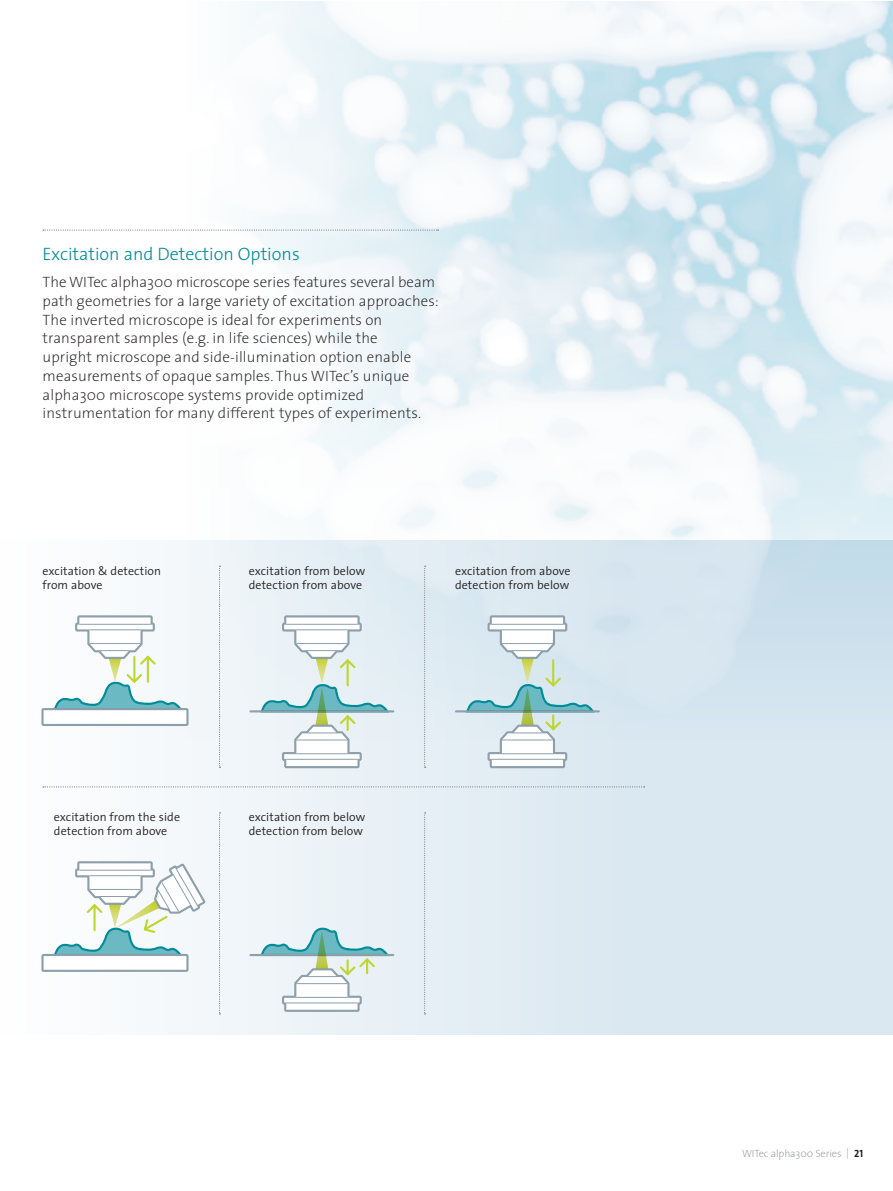
<style>
.page{position:relative;width:893px;height:1191px;background:#fff}
.page>*{position:absolute;margin:0;border:0;box-sizing:border-box;transform-origin:0 0}
.t1{font:300 18px "The Sans";color:#008b98}
.t2{font:200 15px/18.8px "The Sans";letter-spacing:.01em;color:#231f20}
.t3{font:300 12px/14.2px "The Sans";letter-spacing:.01em;color:#231f20}
.t4{font:200 10.5px "The Sans";letter-spacing:-.01em;color:#939598}
.s1{font-family:"The Sans Extra Light Caps";font-weight:400}
.s2{font-family:"The Sans Bold Caps";font-weight:400;color:#231f20}
</style>
<div class="page">
<img style="left:644px;top:1px;width:248px;height:234px">
<svg style="left:42px;top:1px;width:602px;height:234px"></svg>
<svg style="left:256px;top:235px;width:636px;height:305px;fill:#f3f7fa"></svg>
<div style="left:0;top:540px;width:892px;height:495px;background:linear-gradient(to right,#fcfdfd,#cfe1ed)"></div>
<svg style="left:43px;top:229px;width:396px;height:2px"></svg>
<svg style="left:43px;top:786px;width:602px;height:1px"></svg>
<hr style="left:250px;top:954px;width:143px;height:2px;background:#8c9faa">
<svg style="left:260px;top:927px;width:129px;height:85px"></svg>
<hr style="left:286px;top:1002px;width:71px;height:1px;background:#8c9faa">
<hr style="left:296px;top:997px;width:51px;height:1px;background:#8c9faa">
<hr style="left:296px;top:983px;width:51px;height:1px;background:#8c9faa">
<hr style="left:307px;top:976px;width:30px;height:1px;background:#8c9faa">
<svg style="left:41px;top:615px;width:148px;height:111px"></svg>
<hr style="left:250px;top:710px;width:143px;height:2px;background:#8c9faa">
<svg style="left:260px;top:615px;width:129px;height:153px"></svg>
<hr style="left:286px;top:759px;width:71px;height:1px;background:#8c9faa">
<hr style="left:296px;top:753px;width:51px;height:1px;background:#8c9faa">
<hr style="left:296px;top:739px;width:51px;height:1px;background:#8c9faa">
<hr style="left:307px;top:732px;width:30px;height:1px;background:#8c9faa">
<hr style="left:456px;top:710px;width:143px;height:2px;background:#8c9faa">
<svg style="left:466px;top:615px;width:129px;height:153px"></svg>
<hr style="left:492px;top:759px;width:71px;height:1px;background:#8c9faa">
<hr style="left:502px;top:753px;width:51px;height:1px;background:#8c9faa">
<hr style="left:502px;top:739px;width:51px;height:1px;background:#8c9faa">
<hr style="left:513px;top:732px;width:30px;height:1px;background:#8c9faa">
<svg style="left:41px;top:861px;width:164px;height:111px"></svg>
<svg style="left:219px;top:566px;width:2px;height:201px"></svg>
<svg style="left:219px;top:812px;width:2px;height:202px"></svg>
<svg style="left:424px;top:566px;width:2px;height:201px"></svg>
<svg style="left:424px;top:812px;width:2px;height:202px"></svg>
<p class="t1" style="left:43px;top:239px;width:259px">Excitation and Detection Options</p>
<p class="t2" style="left:43px;top:272px;width:398px">The WITec alpha300 microscope series features several beam path geometries for a large variety of excitation approaches:<br>The inverted microscope is ideal for experiments on transparent samples (e.g. in life sciences) while the<br>upright microscope and side-illumination option enable measurements of opaque samples. Thus WITec’s unique alpha300 microscope systems provide optimized instrumentation for many different types of experiments.</p>
<p class="t3" style="left:43px;top:563px;width:120px">excitation &amp; detection from above</p>
<p class="t3" style="left:249px;top:563px;width:118px">excitation from below detection from above</p>
<p class="t3" style="left:455px;top:563px;width:117px">excitation from above detection from below</p>
<p class="t3" style="left:54px;top:809px;width:128px">excitation from the side detection from above</p>
<p class="t3" style="left:249px;top:809px;width:118px">excitation from below detection from below</p>
<p class="t4" style="left:742px;top:1145px;width:123px">WITec alpha300 Series <span class="s1">|</span> <span class="s2">21</span></p>
</div>
